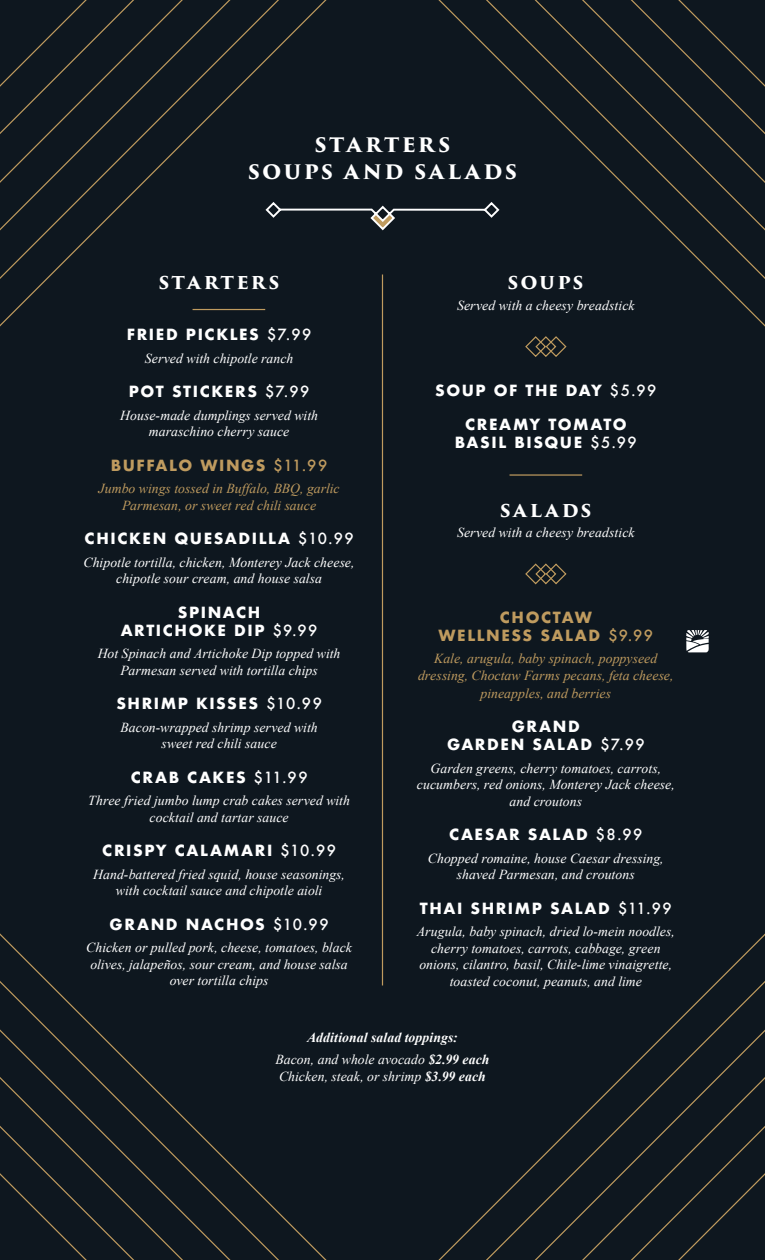
<style>
.page{position:relative;width:765px;height:1260px;background:#0e171f}
.page>*{position:absolute;margin:0;border:0;box-sizing:border-box;transform-origin:0 0}
.t1{font:700 22.5px "Trajan Pro 3";letter-spacing:.11em;color:#fff}
.t2{font:700 20px "Trajan Pro 3";letter-spacing:.11em;color:#fff}
.t3{font:700 15px/18px "Futura";letter-spacing:.105em;color:#fff;text-align:center}
.t4{font:700 15px "Futura";letter-spacing:.1em;color:#bf9b5f}
.t5{font:italic 13.75px/16.5px "Times New Roman";letter-spacing:.005em;color:#fff;text-align:center}
.t6{font:italic 13.75px/16.5px "Times New Roman";letter-spacing:.005em;color:#bf9b5f;text-align:center}
.t7{font:italic 700 13.75px "Times New Roman";letter-spacing:.005em;color:#fff}
.s1{font-weight:500}
.s2{font-weight:700}
</style>
<div class="page">
<svg style="left:264px;top:201px;width:237px;height:31px;background:#262d34"></svg>
<hr style="left:382px;top:275px;width:1px;height:711px;background:#bf9b5f">
<hr style="left:510px;top:474px;width:72px;height:2px;background:#bf9b5f">
<svg style="left:524px;top:335px;width:43px;height:23px"></svg>
<svg style="left:524px;top:563px;width:43px;height:22px"></svg>
<svg style="left:686px;top:630px;width:23px;height:22px"></svg>
<hr style="left:193px;top:309px;width:72px;height:1px;background:#bf9b5f">
<p class="t1" style="left:315px;top:127px;width:137px">STARTERS</p>
<p class="t1" style="left:248px;top:154px;width:270px">SOUPS AND SALADS</p>
<p class="t2" style="left:159px;top:267px;width:122px">STARTERS</p>
<p class="t3" style="left:127px;top:326px;width:186px">FRIED PICKLES <span class="s1">$7.99</span></p>
<p class="t5" style="left:145px;top:349px;width:150px">Served with chipotle ranch</p>
<p class="t3" style="left:129px;top:383px;width:182px">POT STICKERS <span class="s1">$7.99</span></p>
<p class="t5" style="left:120px;top:406px;width:199px">House-made dumplings served with maraschino cherry sauce</p>
<p class="t4" style="left:111px;top:454px;width:218px">BUFFALO WINGS <span class="s1">$11.99</span></p>
<p class="t6" style="left:99px;top:480px;width:242px">Jumbo wings tossed in Buffalo, BBQ, garlic<br>Parmesan, or sweet red chili sauce</p>
<p class="t3" style="left:84px;top:530px;width:271px">CHICKEN QUESADILLA <span class="s1">$10.99</span></p>
<p class="t5" style="left:84px;top:553px;width:273px">Chipotle tortilla, chicken, Monterey Jack cheese, chipotle sour cream, and house salsa</p>
<p class="t3" style="left:121px;top:603px;width:198px">SPINACH<br>ARTICHOKE DIP <span class="s1">$9.99</span></p>
<p class="t5" style="left:98px;top:645px;width:244px">Hot Spinach and Artichoke Dip topped with<br>Parmesan served with tortilla chips</p>
<p class="t3" style="left:116px;top:695px;width:207px">SHRIMP KISSES <span class="s1">$10.99</span></p>
<p class="t5" style="left:121px;top:718px;width:199px">Bacon-wrapped shrimp served with sweet red chili sauce</p>
<p class="t3" style="left:131px;top:768px;width:178px">CRAB CAKES <span class="s1">$11.99</span></p>
<p class="t5" style="left:88px;top:792px;width:263px">Three fried jumbo lump crab cakes served with cocktail and tartar sauce</p>
<p class="t3" style="left:102px;top:842px;width:235px">CRISPY CALAMARI <span class="s1">$10.99</span></p>
<p class="t5" style="left:93px;top:865px;width:253px">Hand-battered fried squid, house seasonings, with cocktail sauce and chipotle aioli</p>
<p class="t3" style="left:110px;top:915px;width:220px">GRAND NACHOS <span class="s1">$10.99</span></p>
<p class="t5" style="left:86px;top:939px;width:267px">Chicken or pulled pork, cheese, tomatoes, black olives, jalapeños, sour cream, and house salsa over tortilla chips</p>
<p class="t2" style="left:508px;top:267px;width:77px">SOUPS</p>
<p class="t5" style="left:457px;top:297px;width:179px">Served with a cheesy breadstick</p>
<p class="t3" style="left:435px;top:381px;width:223px">SOUP OF THE DAY <span class="s1">$5.99</span></p>
<p class="t3" style="left:465px;top:416px;width:163px">CREAMY TOMATO</p>
<p class="t3" style="left:455px;top:434px;width:184px">BASIL BISQUE <span class="s1">$5.99</span></p>
<p class="t2" style="left:500px;top:495px;width:93px">SALADS</p>
<p class="t5" style="left:457px;top:524px;width:179px">Served with a cheesy breadstick</p>
<p class="t4" style="left:500px;top:606px;width:94px">CHOCTAW</p>
<p class="t4" style="left:438px;top:624px;width:216px">WELLNESS SALAD <span class="s1">$9.99</span></p>
<p class="t6" style="left:418px;top:650px;width:257px">Kale, arugula, baby spinach, poppyseed dressing, Choctaw Farms pecans, feta cheese,</p>
<p class="t6" style="left:481px;top:684px;width:132px">pineapples, and berries</p>
<p class="t3" style="left:512px;top:718px;width:70px">GRAND</p>
<p class="t3" style="left:447px;top:736px;width:199px">GARDEN SALAD <span class="s1">$7.99</span></p>
<p class="t5" style="left:417px;top:759px;width:260px">Garden greens, cherry tomatoes, carrots, cucumbers, red onions, Monterey Jack cheese, and croutons</p>
<p class="t3" style="left:449px;top:826px;width:195px">CAESAR SALAD <span class="s1">$8.99</span></p>
<p class="t5" style="left:428px;top:849px;width:237px">Chopped romaine, house Caesar dressing, shaved Parmesan, and croutons</p>
<p class="t3" style="left:420px;top:899px;width:253px">THAI SHRIMP SALAD <span class="s1">$11.99</span></p>
<p class="t5" style="left:417px;top:923px;width:260px">Arugula, baby spinach, dried lo-mein noodles, cherry tomatoes, carrots, cabbage, green onions, cilantro, basil, Chile-lime vinaigrette, toasted coconut, peanuts, and lime</p>
<p class="t7" style="left:307px;top:1028px;width:152px">Additional salad toppings:</p>
<p class="t5" style="left:275px;top:1051px;width:216px">Bacon, and whole avocado <span class="s2">$2.99 each</span></p>
<p class="t5" style="left:279px;top:1067px;width:208px">Chicken, steak, or shrimp <span class="s2">$3.99 each</span></p>
</div>
